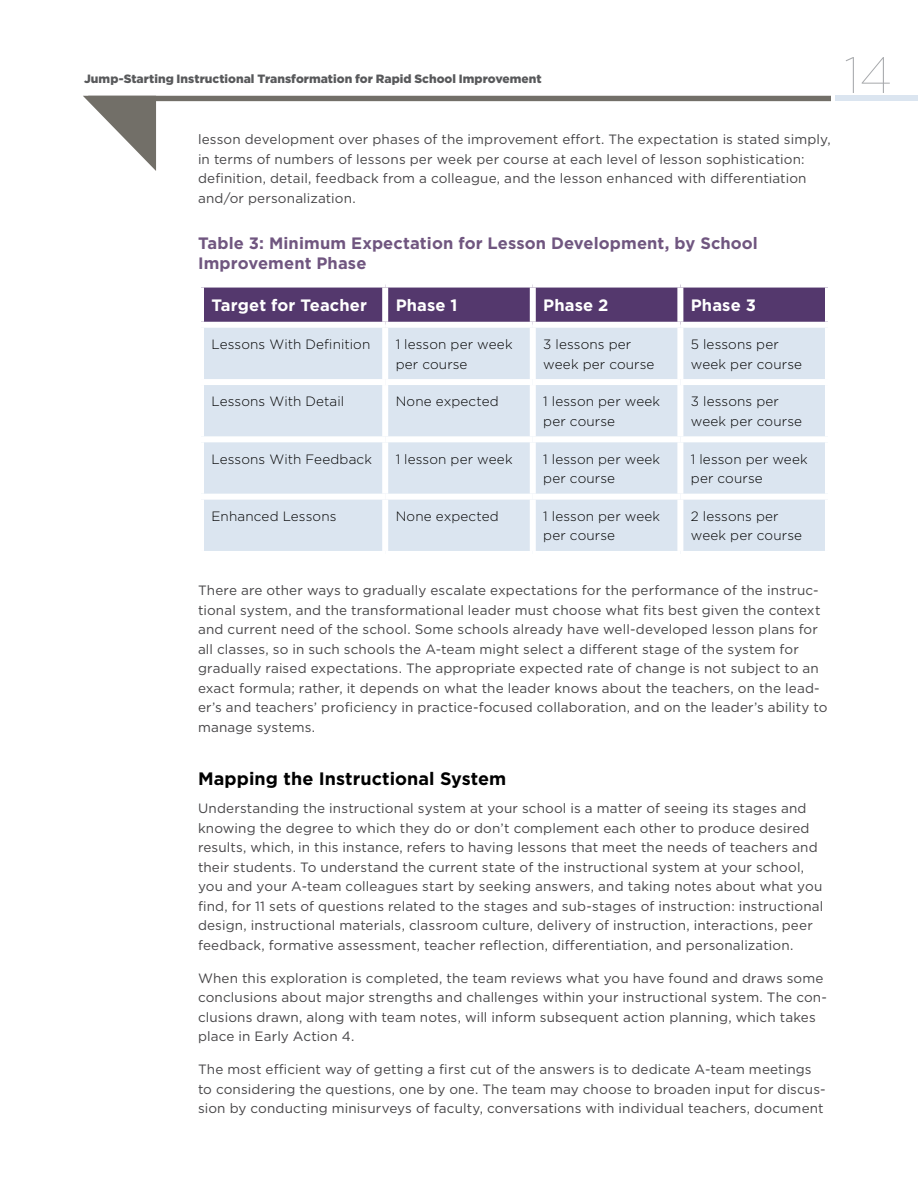
<style>
.page{position:relative;width:918px;height:1188px;background:#fff}
.page>*{position:absolute;margin:0;border:0;box-sizing:border-box;transform-origin:0 0}
.t1{font:100 51px "Gotham";color:#a7a9ac}
.t2{font:700 18px "Gotham";letter-spacing:.005em;color:#000}
.Table_Title{font:700 16.5px/19.5px "Gotham";letter-spacing:.005em;color:#705680}
.Table_Header_11_pt{font:700 16.5px "Gotham";letter-spacing:.005em;color:#fff}
.Body{font:13.5px/19.5px "Gotham";letter-spacing:.01em;color:#464547}
.Table_text{font:300 13.5px/19.5px "Gotham";letter-spacing:.01em;color:#000}
.t3{font:900 12px "Gotham";color:#58595b}
</style>
<div class="page">
<div style="left:835px;top:96px;width:83px;height:5px;background:#dbe5f0"></div>
<svg style="left:83px;top:96px;width:748px;height:75px"></svg>
<div style="left:204px;top:288px;width:621px;height:34px;background:#54386d"></div>
<div style="left:204px;top:328px;width:621px;height:223px;background:#dbe5f0"></div>
<div style="left:382px;top:288px;width:6px;height:34px;background:#fff"></div>
<div style="left:530px;top:288px;width:6px;height:34px;background:#fff"></div>
<div style="left:677px;top:288px;width:6px;height:34px;background:#fff"></div>
<div style="left:382px;top:328px;width:6px;height:51px;background:#fff"></div>
<div style="left:530px;top:328px;width:6px;height:51px;background:#fff"></div>
<div style="left:677px;top:328px;width:6px;height:51px;background:#fff"></div>
<div style="left:198px;top:379px;width:187px;height:6px;background:#fff"></div>
<div style="left:385px;top:379px;width:148px;height:6px;background:#fff"></div>
<div style="left:382px;top:385px;width:6px;height:51px;background:#fff"></div>
<div style="left:533px;top:379px;width:147px;height:6px;background:#fff"></div>
<div style="left:530px;top:385px;width:6px;height:51px;background:#fff"></div>
<div style="left:680px;top:379px;width:151px;height:6px;background:#fff"></div>
<div style="left:677px;top:385px;width:6px;height:51px;background:#fff"></div>
<div style="left:198px;top:436px;width:187px;height:6px;background:#fff"></div>
<div style="left:385px;top:436px;width:148px;height:6px;background:#fff"></div>
<div style="left:382px;top:442px;width:6px;height:52px;background:#fff"></div>
<div style="left:533px;top:436px;width:147px;height:6px;background:#fff"></div>
<div style="left:530px;top:442px;width:6px;height:52px;background:#fff"></div>
<div style="left:680px;top:436px;width:151px;height:6px;background:#fff"></div>
<div style="left:677px;top:442px;width:6px;height:52px;background:#fff"></div>
<div style="left:198px;top:494px;width:187px;height:6px;background:#fff"></div>
<div style="left:385px;top:494px;width:148px;height:6px;background:#fff"></div>
<div style="left:382px;top:500px;width:6px;height:51px;background:#fff"></div>
<div style="left:533px;top:494px;width:147px;height:6px;background:#fff"></div>
<div style="left:530px;top:500px;width:6px;height:51px;background:#fff"></div>
<div style="left:680px;top:494px;width:151px;height:6px;background:#fff"></div>
<div style="left:677px;top:500px;width:6px;height:51px;background:#fff"></div>
<p class="t3" style="left:84px;top:71px;width:459px">Jump-Starting Instructional Transformation for Rapid School Improvement</p>
<h1 class="t1" style="left:844px;top:44px;width:49px">14</h1>
<p class="Body" style="left:198px;top:129px;width:634px">lesson development over phases of the improvement effort. The expectation is stated simply, in terms of numbers of lessons per week per course at each level of lesson sophistication: definition, detail, feedback from a colleague, and the lesson enhanced with differentiation and/or personalization.</p>
<h2 class="Table_Title" style="left:198px;top:234px;width:561px">Table 3: Minimum Expectation for Lesson Development, by School<br>Improvement Phase</h2>
<h2 class="Table_Header_11_pt" style="left:212px;top:294px;width:157px">Target for Teacher</h2>
<h2 class="Table_Header_11_pt" style="left:396px;top:294px;width:63px">Phase 1</h2>
<h2 class="Table_Header_11_pt" style="left:543px;top:294px;width:67px">Phase 2</h2>
<h2 class="Table_Header_11_pt" style="left:691px;top:294px;width:67px">Phase 3</h2>
<h2 class="Table_text" style="left:212px;top:334px;width:160px">Lessons With Definition</h2>
<h2 class="Table_text" style="left:396px;top:334px;width:118px">1 lesson per week per course</h2>
<h2 class="Table_text" style="left:543px;top:334px;width:113px">3 lessons per week per course</h2>
<h2 class="Table_text" style="left:691px;top:334px;width:113px">5 lessons per week per course</h2>
<h2 class="Table_text" style="left:212px;top:391px;width:134px">Lessons With Detail</h2>
<h2 class="Table_text" style="left:396px;top:391px;width:105px">None expected</h2>
<h2 class="Table_text" style="left:543px;top:391px;width:118px">1 lesson per week per course</h2>
<h2 class="Table_text" style="left:691px;top:391px;width:113px">3 lessons per week per course</h2>
<h2 class="Table_text" style="left:212px;top:449px;width:162px">Lessons With Feedback</h2>
<h2 class="Table_text" style="left:396px;top:449px;width:118px">1 lesson per week</h2>
<h2 class="Table_text" style="left:543px;top:449px;width:118px">1 lesson per week per course</h2>
<h2 class="Table_text" style="left:691px;top:449px;width:118px">1 lesson per week per course</h2>
<h2 class="Table_text" style="left:212px;top:506px;width:127px">Enhanced Lessons</h2>
<h2 class="Table_text" style="left:396px;top:506px;width:105px">None expected</h2>
<h2 class="Table_text" style="left:543px;top:506px;width:118px">1 lesson per week per course</h2>
<h2 class="Table_text" style="left:691px;top:506px;width:113px">2 lessons per week per course</h2>
<p class="Body" style="left:198px;top:580px;width:631px">There are other ways to gradually escalate expectations for the performance of the instruc&shy;tional system, and the transformational leader must choose what fits best given the context and current need of the school. Some schools already have well-developed lesson plans for all classes, so in such schools the A-team might select a different stage of the system for gradually raised expectations. The appropriate expected rate of change is not subject to an exact formula; rather, it depends on what the leader knows about the teachers, on the lead&shy;er’s and teachers’ proficiency in practice-focused collaboration, and on the leader’s ability to manage systems.</p>
<h2 class="t2" style="left:198px;top:767px;width:310px">Mapping the Instructional System</h2>
<p class="Body" style="left:198px;top:799px;width:627px">Understanding the instructional system at your school is a matter of seeing its stages and knowing the degree to which they do or don’t complement each other to produce desired results, which, in this instance, refers to having lessons that meet the needs of teachers and their students. To understand the current state of the instructional system at your school, you and your A-team colleagues start by seeking answers, and taking notes about what you find, for 11 sets of questions related to the stages and sub-stages of instruction: instructional design, instructional materials, classroom culture, delivery of instruction, interactions, peer feedback, formative assessment, teacher reflection, differentiation, and personalization.</p>
<p class="Body" style="left:198px;top:968px;width:631px">When this exploration is completed, the team reviews what you have found and draws some conclusions about major strengths and challenges within your instructional system. The con&shy;clusions drawn, along with team notes, will inform subsequent action planning, which takes place in Early Action 4.</p>
<p class="Body" style="left:198px;top:1060px;width:629px">The most efficient way of getting a first cut of the answers is to dedicate A-team meetings to considering the questions, one by one. The team may choose to broaden input for discus&shy;sion by conducting minisurveys of faculty, conversations with individual teachers, document</p>
</div>
